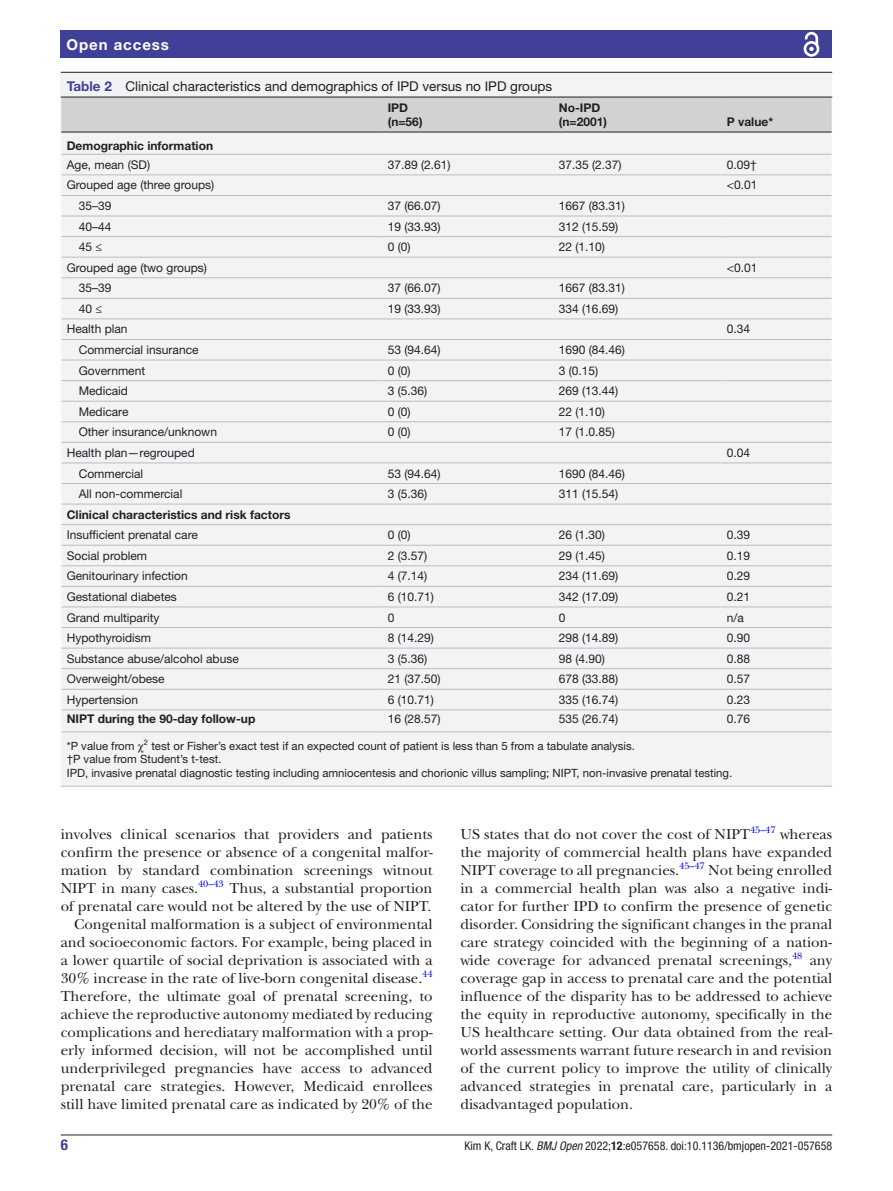
<style>
.page{position:relative;width:893px;height:1191px;background:#fff}
.page>*{position:absolute;margin:0;border:0;box-sizing:border-box;transform-origin:0 0}
.t1{font:15px/18px "New Baskerville";color:#231f20;text-align:justify}
.t2{font:700 15px "Helvetica Neue LT Std";letter-spacing:.065em;color:#fff}
.t3{font:700 condensed 15px "Helvetica Neue LT Std";color:#414099}
.t4{font:13.5px "Helvetica Neue LT Std";color:#231f20}
.t5{font:12px "Helvetica Neue LT Std";color:#231f20}
.t6{font:700 12px/14.4px "Helvetica Neue LT Std";color:#231f20}
.t7{font:condensed 12px "Helvetica Neue LT Std";color:#231f20}
.t8{font:11.4px/13.6px "Helvetica Neue LT Std";color:#231f20}
.t9{font:9.9px "New Baskerville";color:#00f}
.s1{font-weight:700;color:#414099}
.s2{font-style:italic}
.s3{font-weight:700}
</style>
<div class="page">
<hr style="left:61px;top:1134px;width:771px;height:1px;background:#231f20">
<div style="left:61px;top:31px;width:771px;height:27px;background:#414099"></div>
<svg style="left:803px;top:31px;width:17px;height:26px"></svg>
<div style="left:61px;top:73px;width:771px;height:713px;background:#f2f3f4"></div>
<hr style="left:61px;top:72px;width:771px;height:1px;background:#231f20">
<hr style="left:61px;top:786px;width:321px;height:1px;background:#bcbdc0">
<hr style="left:382px;top:786px;width:171px;height:1px;background:#bcbdc0">
<hr style="left:553px;top:786px;width:168px;height:1px;background:#bcbdc0">
<hr style="left:721px;top:786px;width:111px;height:1px;background:#bcbdc0">
<svg style="left:60px;top:97px;width:773px;height:635px"></svg>
<p class="t2" style="left:66px;top:35px;width:104px">Open access</p>
<p class="t4" style="left:67px;top:78px;width:487px"><span class="s1">Table 2</span> Clinical characteristics and demographics of IPD versus no IPD groups</p>
<p class="t6" style="left:388px;top:100px;width:36px">IPD (n=56)</p>
<p class="t6" style="left:559px;top:100px;width:50px">No-IPD (n=2001)</p>
<p class="t6" style="left:727px;top:114px;width:48px">P value*</p>
<p class="t6" style="left:67px;top:138px;width:148px">Demographic information</p>
<p class="t5" style="left:67px;top:157px;width:85px">Age, mean (SD)</p>
<p class="t5" style="left:388px;top:157px;width:64px">37.89 (2.61)</p>
<p class="t5" style="left:559px;top:157px;width:64px">37.35 (2.37)</p>
<p class="t5" style="left:727px;top:157px;width:32px">0.09†</p>
<p class="t5" style="left:67px;top:178px;width:149px">Grouped age (three groups)</p>
<p class="t5" style="left:727px;top:178px;width:32px">&lt;0.01</p>
<p class="t5" style="left:79px;top:199px;width:34px">35–39</p>
<p class="t5" style="left:388px;top:199px;width:54px">37 (66.07)</p>
<p class="t5" style="left:559px;top:199px;width:68px">1667 (83.31)</p>
<p class="t5" style="left:79px;top:219px;width:34px">40–44</p>
<p class="t5" style="left:388px;top:219px;width:54px">19 (33.93)</p>
<p class="t5" style="left:559px;top:219px;width:61px">312 (15.59)</p>
<p class="t5" style="left:79px;top:240px;width:25px">45 ≤</p>
<p class="t5" style="left:388px;top:240px;width:24px">0 (0)</p>
<p class="t5" style="left:559px;top:240px;width:48px">22 (1.10)</p>
<p class="t5" style="left:67px;top:260px;width:142px">Grouped age (two groups)</p>
<p class="t5" style="left:727px;top:260px;width:32px">&lt;0.01</p>
<p class="t5" style="left:79px;top:281px;width:34px">35–39</p>
<p class="t5" style="left:388px;top:281px;width:54px">37 (66.07)</p>
<p class="t5" style="left:559px;top:281px;width:68px">1667 (83.31)</p>
<p class="t5" style="left:79px;top:301px;width:25px">40 ≤</p>
<p class="t5" style="left:388px;top:301px;width:54px">19 (33.93)</p>
<p class="t5" style="left:559px;top:301px;width:61px">334 (16.69)</p>
<p class="t5" style="left:67px;top:322px;width:62px">Health plan</p>
<p class="t5" style="left:727px;top:322px;width:25px">0.34</p>
<p class="t5" style="left:79px;top:342px;width:121px">Commercial insurance</p>
<p class="t5" style="left:388px;top:342px;width:54px">53 (94.64)</p>
<p class="t5" style="left:559px;top:342px;width:68px">1690 (84.46)</p>
<p class="t5" style="left:79px;top:363px;width:68px">Government</p>
<p class="t5" style="left:388px;top:363px;width:24px">0 (0)</p>
<p class="t5" style="left:559px;top:363px;width:41px">3 (0.15)</p>
<p class="t5" style="left:79px;top:384px;width:51px">Medicaid</p>
<p class="t5" style="left:388px;top:384px;width:41px">3 (5.36)</p>
<p class="t5" style="left:559px;top:384px;width:61px">269 (13.44)</p>
<p class="t5" style="left:79px;top:404px;width:51px">Medicare</p>
<p class="t5" style="left:388px;top:404px;width:24px">0 (0)</p>
<p class="t5" style="left:559px;top:404px;width:48px">22 (1.10)</p>
<p class="t5" style="left:79px;top:425px;width:140px">Other insurance/unknown</p>
<p class="t5" style="left:388px;top:425px;width:24px">0 (0)</p>
<p class="t5" style="left:559px;top:425px;width:58px">17 (1.0.85)</p>
<p class="t5" style="left:67px;top:445px;width:130px">Health plan—regrouped</p>
<p class="t5" style="left:727px;top:445px;width:25px">0.04</p>
<p class="t5" style="left:79px;top:466px;width:66px">Commercial</p>
<p class="t5" style="left:388px;top:466px;width:54px">53 (94.64)</p>
<p class="t5" style="left:559px;top:466px;width:68px">1690 (84.46)</p>
<p class="t5" style="left:79px;top:486px;width:105px">All non-commercial</p>
<p class="t5" style="left:388px;top:486px;width:41px">3 (5.36)</p>
<p class="t5" style="left:559px;top:486px;width:61px">311 (15.54)</p>
<p class="t6" style="left:67px;top:507px;width:225px">Clinical characteristics and risk factors</p>
<p class="t5" style="left:67px;top:528px;width:133px">Insufficient prenatal care</p>
<p class="t5" style="left:388px;top:528px;width:24px">0 (0)</p>
<p class="t5" style="left:559px;top:528px;width:48px">26 (1.30)</p>
<p class="t5" style="left:727px;top:528px;width:25px">0.39</p>
<p class="t5" style="left:67px;top:548px;width:82px">Social problem</p>
<p class="t5" style="left:388px;top:548px;width:41px">2 (3.57)</p>
<p class="t5" style="left:559px;top:548px;width:48px">29 (1.45)</p>
<p class="t5" style="left:727px;top:548px;width:25px">0.19</p>
<p class="t5" style="left:67px;top:569px;width:123px">Genitourinary infection</p>
<p class="t5" style="left:388px;top:569px;width:41px">4 (7.14)</p>
<p class="t5" style="left:559px;top:569px;width:61px">234 (11.69)</p>
<p class="t5" style="left:727px;top:569px;width:25px">0.29</p>
<p class="t5" style="left:67px;top:589px;width:112px">Gestational diabetes</p>
<p class="t5" style="left:388px;top:589px;width:48px">6 (10.71)</p>
<p class="t5" style="left:559px;top:589px;width:61px">342 (17.09)</p>
<p class="t5" style="left:727px;top:589px;width:25px">0.21</p>
<p class="t5" style="left:67px;top:610px;width:94px">Grand multiparity</p>
<p class="t5" style="left:388px;top:610px;width:8px">0</p>
<p class="t5" style="left:559px;top:610px;width:8px">0</p>
<p class="t5" style="left:727px;top:610px;width:19px">n/a</p>
<p class="t5" style="left:67px;top:630px;width:86px">Hypothyroidism</p>
<p class="t5" style="left:388px;top:630px;width:48px">8 (14.29)</p>
<p class="t5" style="left:559px;top:630px;width:61px">298 (14.89)</p>
<p class="t5" style="left:727px;top:630px;width:25px">0.90</p>
<p class="t5" style="left:67px;top:651px;width:174px">Substance abuse/alcohol abuse</p>
<p class="t5" style="left:388px;top:651px;width:41px">3 (5.36)</p>
<p class="t5" style="left:559px;top:651px;width:48px">98 (4.90)</p>
<p class="t5" style="left:727px;top:651px;width:25px">0.88</p>
<p class="t5" style="left:67px;top:672px;width:99px">Overweight/obese</p>
<p class="t5" style="left:388px;top:672px;width:54px">21 (37.50)</p>
<p class="t5" style="left:559px;top:672px;width:61px">678 (33.88)</p>
<p class="t5" style="left:727px;top:672px;width:25px">0.57</p>
<p class="t5" style="left:67px;top:692px;width:73px">Hypertension</p>
<p class="t5" style="left:388px;top:692px;width:48px">6 (10.71)</p>
<p class="t5" style="left:559px;top:692px;width:61px">335 (16.74)</p>
<p class="t5" style="left:727px;top:692px;width:25px">0.23</p>
<p class="t6" style="left:67px;top:711px;width:190px">NIPT during the 90-day follow-up</p>
<p class="t5" style="left:388px;top:711px;width:54px">16 (28.57)</p>
<p class="t5" style="left:559px;top:711px;width:61px">535 (26.74)</p>
<p class="t5" style="left:727px;top:711px;width:25px">0.76</p>
<p class="t8" style="left:67px;top:738px;width:667px">*P value from <sup>2</sup> test or Fisher’s exact test if an expected count of patient is less than 5 from a tabulate analysis.<br>†P value from Student’s t-test.<br>IPD, invasive prenatal diagnostic testing including amniocentesis and chorionic villus sampling; NIPT, non-invasive prenatal testing.</p>
<p class="t1" style="left:61px;top:825px;width:373px">involves clinical scenarios that providers and patients confirm the presence or absence of a congenital malfor&shy;mation by standard combination screenings witnout NIPT in many cases.</p>
<p class="t9" style="left:198px;top:877px;width:27px">40–43</p>
<p class="t1" style="left:229px;top:879px;width:205px">Thus, a substantial proportion</p>
<p class="t1" style="left:61px;top:897px;width:372px">of prenatal care would not be altered by the use of NIPT.</p>
<p class="t1" style="left:74px;top:915px;width:360px">Congenital malformation is a subject of environmental</p>
<p class="t1" style="left:61px;top:933px;width:373px">and socioeconomic factors. For example, being placed in</p>
<p class="t1" style="left:61px;top:951px;width:373px">a lower quartile of social deprivation is associated with a</p>
<p class="t1" style="left:61px;top:969px;width:363px">30% increase in the rate of live-born congenital disease.</p>
<p class="t9" style="left:422px;top:967px;width:12px">44</p>
<p class="t1" style="left:61px;top:987px;width:373px">Therefore, the ultimate goal of prenatal screening, to achieve the reproductive autonomy mediated by reducing complications and herediatary malformation with a prop&shy;erly informed decision, will not be accomplished until underprivileged pregnancies have access to advanced prenatal care strategies. However, Medicaid enrollees still have limited prenatal care as indicated by 20% of the</p>
<p class="t9" style="left:750px;top:823px;width:27px">45–47</p>
<p class="t1" style="left:460px;top:825px;width:373px;text-indent:320px">whereas the majority of commercial health plans have expanded NIPT coverage to all pregnancies.</p>
<p class="t1" style="left:460px;top:825px;width:291px">US states that do not cover the cost of NIPT</p>
<p class="t9" style="left:679px;top:859px;width:27px">45–47</p>
<p class="t1" style="left:460px;top:861px;width:373px;text-indent:248px">Not being enrolled in a commercial health plan was also a negative indi&shy;cator for further IPD to confirm the presence of genetic disorder. Considring the significant changes in the pranal care strategy coincided with the beginning of a nation&shy;wide coverage for advanced prenatal screenings,</p>
<p class="t9" style="left:792px;top:949px;width:12px">48</p>
<p class="t1" style="left:460px;top:951px;width:373px;text-indent:349px">any coverage gap in access to prenatal care and the potential influence of the disparity has to be addressed to achieve the equity in reproductive autonomy, specifically in the US healthcare setting. Our data obtained from the real&shy;world assessments warrant future research in and revision of the current policy to improve the utility of clinically advanced strategies in prenatal care, particularly in a disadvantaged population.</p>
<p class="t3" style="left:61px;top:1135px;width:9px">6</p>
<p class="t7" style="left:464px;top:1138px;width:369px">Kim K, Craft LK. <span class="s2">BMJ Open</span> 2022;<span class="s3">12</span>:e057658. doi:10.1136/bmjopen-2021-057658</p>
</div>
